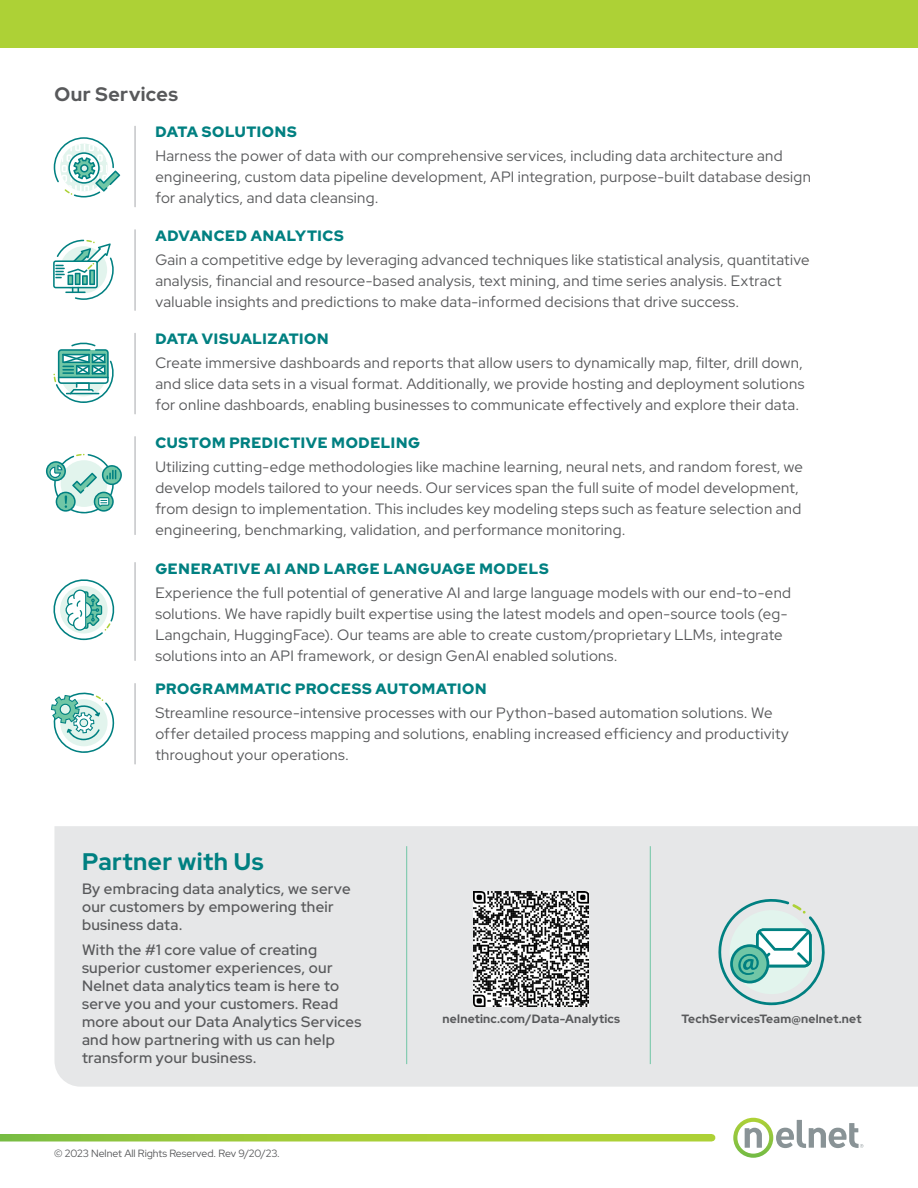
<style>
.page{position:relative;width:918px;height:1188px;background:#fff}
.page>*{position:absolute;margin:0;border:0;box-sizing:border-box;transform-origin:0 0}
.t1{font:700 24px "Red Hat Display";letter-spacing:.02em;color:#008081}
.t2{font:700 19.5px "Red Hat Display";letter-spacing:.025em;color:#58595b}
.P_body{font:15px/21px "Red Hat Display";letter-spacing:.02em;color:#58595b}
.cta_body{font:500 15px/18px "Red Hat Display";letter-spacing:.02em;color:#58595b}
.t3{font:900 15px "Red Hat Display";letter-spacing:.045em;color:#008081}
.t4{font:700 12px "Red Hat Display";letter-spacing:.02em;color:#58595b}
.copyright{font:10.5px "Red Hat Display";color:#58595b}
</style>
<div class="page">
<div style="left:0;top:0;width:918px;height:47px;background:#add136"></div>
<svg style="left:54px;top:137px;width:66px;height:60px"></svg>
<hr style="left:135px;top:126px;width:1px;height:81px;background:#a7a9ac">
<svg style="left:53px;top:240px;width:61px;height:60px"></svg>
<hr style="left:135px;top:230px;width:1px;height:80px;background:#a7a9ac">
<svg style="left:53px;top:342px;width:61px;height:61px"></svg>
<hr style="left:135px;top:333px;width:1px;height:81px;background:#a7a9ac">
<svg style="left:46px;top:454px;width:76px;height:60px"></svg>
<hr style="left:135px;top:437px;width:1px;height:98px;background:#a7a9ac">
<svg style="left:53px;top:579px;width:62px;height:61px"></svg>
<hr style="left:135px;top:563px;width:1px;height:97px;background:#a7a9ac">
<svg style="left:50px;top:692px;width:65px;height:61px"></svg>
<hr style="left:135px;top:684px;width:1px;height:80px;background:#a7a9ac">
<div style="left:54px;top:826px;width:864px;height:261px;background:#e6e7e8"></div>
<hr style="left:406px;top:846px;width:1px;height:218px;background:#6fc6a5">
<hr style="left:650px;top:846px;width:1px;height:218px;background:#6fc6a5">
<img style="left:474px;top:891px;width:115px;height:115px">
<svg style="left:718px;top:898px;width:108px;height:108px;background:#bad9d6"></svg>
<svg style="left:733px;top:1118px;width:130px;height:40px"></svg>
<svg style="left:0;top:1134px;width:712px;height:8px;background:#a5ce46"></svg>
<h4 class="t2" style="left:54px;top:81px;width:125px">Our Services</h4>
<p class="t3" style="left:155px;top:122px;width:143px">DATA SOLUTIONS</p>
<p class="P_body" style="left:155px;top:145px;width:657px">Harness the power of data with our comprehensive services, including data architecture and engineering, custom data pipeline development, API integration, purpose-built database design for analytics, and data cleansing.</p>
<p class="t3" style="left:155px;top:226px;width:190px">ADVANCED ANALYTICS</p>
<p class="P_body" style="left:155px;top:248px;width:656px">Gain a competitive edge by leveraging advanced techniques like statistical analysis, quantitative analysis, financial and resource-based analysis, text mining, and time series analysis. Extract valuable insights and predictions to make data-informed decisions that drive success.</p>
<p class="t3" style="left:155px;top:329px;width:175px">DATA VISUALIZATION</p>
<p class="P_body" style="left:155px;top:352px;width:651px;text-align:justify">Create immersive dashboards and reports that allow users to dynamically map, filter, drill down, and slice data sets in a visual format. Additionally, we provide hosting and deployment solutions for online dashboards, enabling businesses to communicate effectively and explore their data.</p>
<p class="t3" style="left:155px;top:433px;width:266px">CUSTOM PREDICTIVE MODELING</p>
<p class="P_body" style="left:155px;top:456px;width:649px">Utilizing cutting-edge methodologies like machine learning, neural nets, and random forest, we develop models tailored to your needs. Our services span the full suite of model development, from design to implementation. This includes key modeling steps such as feature selection and engineering, benchmarking, validation, and performance monitoring.</p>
<p class="t3" style="left:155px;top:559px;width:395px">GENERATIVE AI AND LARGE LANGUAGE MODELS</p>
<p class="P_body" style="left:155px;top:582px;width:637px">Experience the full potential of generative AI and large language models with our end-to-end solutions. We have rapidly built expertise using the latest models and open-source tools (eg-Langchain, HuggingFace). Our teams are able to create custom/proprietary LLMs, integrate solutions into an API framework, or design GenAI enabled solutions.</p>
<p class="t3" style="left:155px;top:679px;width:333px">PROGRAMMATIC PROCESS AUTOMATION</p>
<p class="P_body" style="left:155px;top:702px;width:635px">Streamline resource-intensive processes with our Python-based automation solutions. We offer detailed process mapping and solutions, enabling increased efficiency and productivity throughout your operations.</p>
<h3 class="t1" style="left:82px;top:845px;width:183px">Partner with Us</h3>
<p class="cta_body" style="left:82px;top:880px;width:270px">By embracing data analytics, we serve our customers by empowering their business data.</p>
<p class="cta_body" style="left:82px;top:940px;width:281px">With the #1 core value of creating superior customer experiences, our Nelnet data analytics team is here to serve you and your customers. Read more about our Data Analytics Services and how partnering with us can help transform your business.</p>
<p class="copyright" style="left:54px;top:1146px;width:227px">© 2023 Nelnet All Rights Reserved. Rev 9/20/23.</p>
<p class="t4" style="left:443px;top:1011px;width:179px">nelnetinc.com/Data-Analytics</p>
<p class="t4" style="left:682px;top:1011px;width:181px">TechServicesTeam@nelnet.net</p>
</div>
